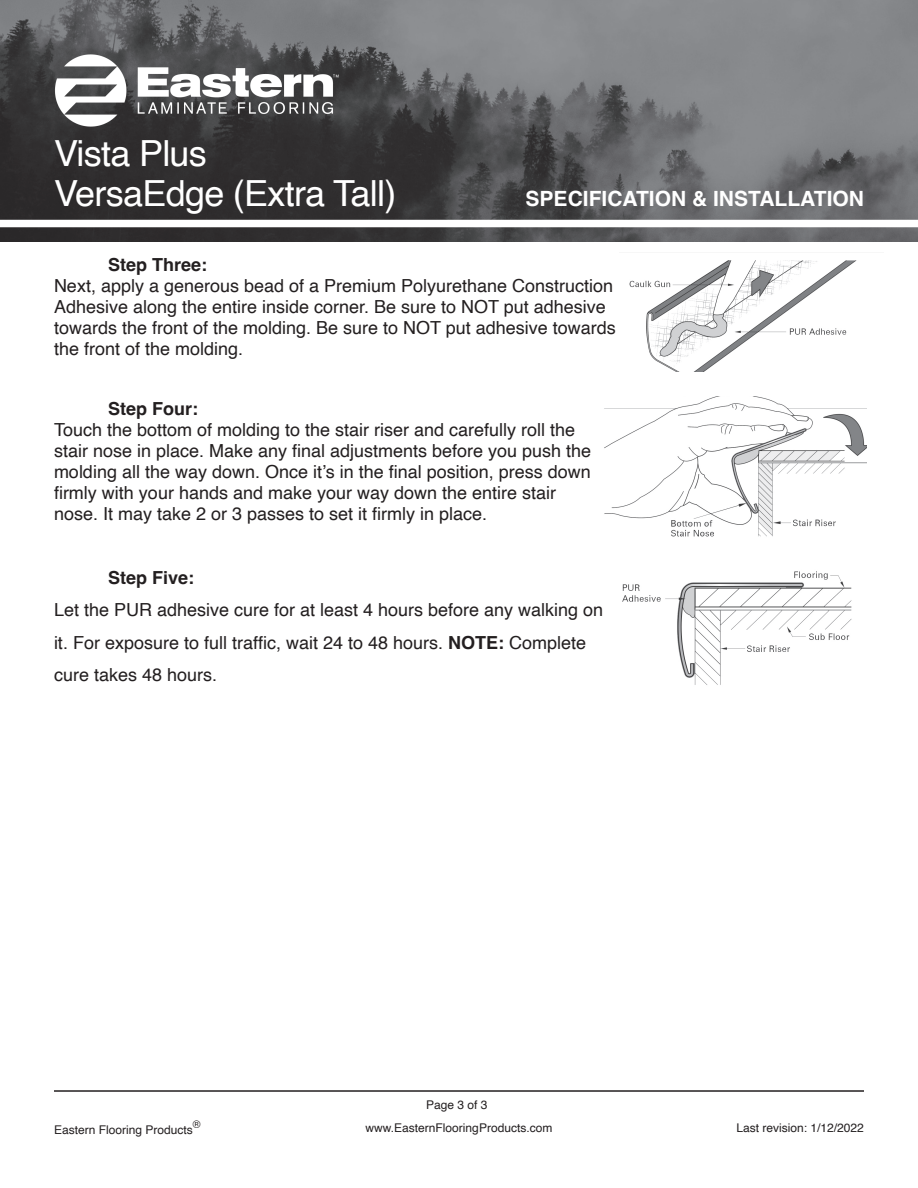
<style>
.page{position:relative;width:918px;height:1188px;background:#fff}
.page>*{position:absolute;margin:0;border:0;box-sizing:border-box;transform-origin:0 0}
.t1{font:36px "Helvetica";letter-spacing:-.02em;color:#fff}
.t2{font:700 21px "Helvetica";color:#fff}
.t3{font:18px/21px "Helvetica";color:#231f20}
.t4{font:700 18px "Helvetica";color:#231f20}
.t5{font:12px "Helvetica";color:#231f20}
.t6{font:10.5px "Helvetica";color:#231f20}
.s1{font-weight:700}
</style>
<div class="page">
<img style="left:0;top:0;width:918px;height:242px">
<img style="left:24px;top:24px;width:340px;height:133px">
<div style="left:0;top:220px;width:918px;height:7px;background:#fff"></div>
<hr style="left:54px;top:1090px;width:810px;height:2px;background:#231f20">
<img style="left:629px;top:260px;width:228px;height:111px">
<img style="left:604px;top:397px;width:263px;height:140px">
<img style="left:622px;top:571px;width:230px;height:114px">
<p class="t1" style="left:54px;top:126px;width:154px">Vista Plus</p>
<p class="t1" style="left:54px;top:166px;width:344px">VersaEdge (Extra Tall)</p>
<p class="t2" style="left:526px;top:186px;width:340px">SPECIFICATION &amp; INSTALLATION</p>
<p class="t4" style="left:108px;top:254px;width:101px">Step Three:</p>
<p class="t3" style="left:54px;top:276px;width:563px">Next, apply a generous bead of a Premium Polyurethane Construction Adhesive along the entire inside corner. Be sure to NOT put adhesive towards the front of the molding. Be sure to NOT put adhesive towards the front of the molding.</p>
<p class="t4" style="left:108px;top:398px;width:91px">Step Four:</p>
<p class="t3" style="left:54px;top:420px;width:539px">Touch the bottom of molding to the stair riser and carefully roll the stair nose in place. Make any final adjustments before you push the molding all the way down. Once it’s in the final position, press down firmly with your hands and make your way down the entire stair nose. It may take 2 or 3 passes to set it firmly in place.</p>
<p class="t4" style="left:108px;top:567px;width:88px">Step Five:</p>
<p class="t3" style="left:54px;top:594px;width:551px;line-height:32.4px">Let the PUR adhesive cure for at least 4 hours before any walking on it. For exposure to full traffic, wait 24 to 48 hours. <span class="s1">NOTE:</span> Complete cure takes 48 hours.</p>
<p class="t5" style="left:426px;top:1095px;width:63px">Page 3 of 3</p>
<p class="t6" style="left:193px;top:1116px;width:9px">®</p>
<p class="t5" style="left:366px;top:1118px;width:188px">www.EasternFlooringProducts.com</p>
<p class="t5" style="left:737px;top:1118px;width:129px">Last revision: 1/12/2022</p>
<p class="t5" style="left:54px;top:1121px;width:140px">Eastern Flooring Products</p>
</div>
